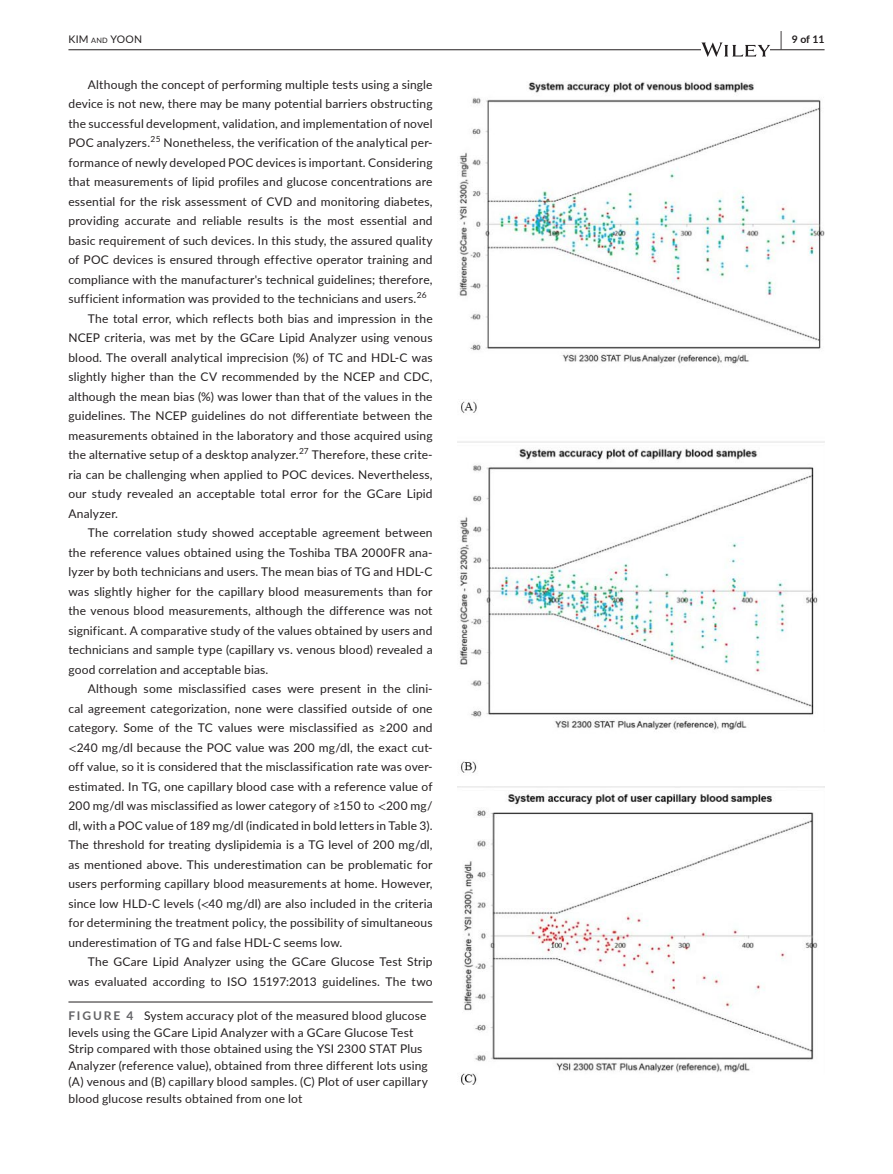
<style>
.page{position:relative;width:893px;height:1174px;background:#fff}
.page>*{position:absolute;margin:0;border:0;box-sizing:border-box;transform-origin:0 0}
.t1{font:12px/19.5px "Lato";letter-spacing:.015em;color:#231f20;text-align:justify}
.t2{font:10.5px "Lato";letter-spacing:.02em;color:#231f20}
.t3{font:700 10.5px "Lato";color:#231f20}
.t4{font:8.4px "Lato";color:#231f20}
.s1{font-size:7.35px}
.s2{font-size:19.5px}
.s3{font-family:"STIX"}
.s4{font-weight:700;color:#636366}
</style>
<div class="page">
<hr style="left:68px;top:49px;width:756px;height:1px;background:#231f20">
<svg style="left:701px;top:42px;width:69px;height:15px"></svg>
<hr style="left:68px;top:1001px;width:365px;height:1px;background:#231f20">
<img style="left:458px;top:81px;width:366px;height:1003px">
<p class="t2" style="left:68px;top:31px;width:73px">KIM <span class="s1">and</span> YOON</p>
<p class="t3" style="left:780px;top:31px;width:46px"><span class="s2">|</span> 9 of 11</p>
<p class="t1" style="left:68px;top:74px;width:366px;text-indent:20px">Although the concept of performing multiple tests using a single device is not new, there may be many potential barriers obstructing the successful development, validation, and implementation of novel POC analyzers.</p>
<p class="t4" style="left:151px;top:133px;width:11px">25</p>
<p class="t1" style="left:68px;top:132px;width:366px;text-indent:95px">Nonetheless, the verification of the analytical per&shy;formance of newly developed POC devices is important. Considering that measurements of lipid profiles and glucose concentrations are essential for the risk assessment of CVD and monitoring diabetes, providing accurate and reliable results is the most essential and basic requirement of such devices. In this study, the assured quality of POC devices is ensured through effective operator training and compliance with the manufacturer's technical guidelines; therefore, sufficient information was provided to the technicians and users.</p>
<p class="t4" style="left:417px;top:289px;width:11px">26</p>
<p class="t1" style="left:68px;top:308px;width:366px;text-indent:20px">The total error, which reflects both bias and impression in the NCEP criteria, was met by the GCare Lipid Analyzer using venous blood. The overall analytical imprecision (%) of TC and HDL-C was slightly higher than the CV recommended by the NCEP and CDC, although the mean bias (%) was lower than that of the values in the guidelines. The NCEP guidelines do not differentiate between the measurements obtained in the laboratory and those acquired using the alternative setup of a desktop analyzer.</p>
<p class="t4" style="left:299px;top:445px;width:11px">27</p>
<p class="t1" style="left:68px;top:444px;width:366px;text-indent:243px">Therefore, these crite&shy;ria can be challenging when applied to POC devices. Nevertheless, our study revealed an acceptable total error for the GCare Lipid Analyzer.</p>
<p class="t1" style="left:68px;top:522px;width:366px;text-indent:20px">The correlation study showed acceptable agreement between the reference values obtained using the Toshiba TBA 2000FR ana&shy;lyzer by both technicians and users. The mean bias of TG and HDL-C was slightly higher for the capillary blood measurements than for the venous blood measurements, although the difference was not significant. A comparative study of the values obtained by users and technicians and sample type (capillary vs. venous blood) revealed a good correlation and acceptable bias.</p>
<p class="t1" style="left:68px;top:678px;width:366px;text-indent:20px">Although some misclassified cases were present in the clini&shy;cal agreement categorization, none were classified outside of one category. Some of the TC values were misclassified as ≥200 and <span class="s3">&lt;</span>240 mg/dl because the POC value was 200 mg/dl, the exact cut&shy;off value, so it is considered that the misclassification rate was over&shy;estimated. In TG, one capillary blood case with a reference value of 200 mg/dl was misclassified as lower category of ≥150 to <span class="s3">&lt;</span>200 mg/ dl, with a POC value of 189 mg/dl (indicated in bold letters in Table 3).<br>The threshold for treating dyslipidemia is a TG level of 200 mg/dl, as mentioned above. This underestimation can be problematic for users performing capillary blood measurements at home. However, since low HLD-C levels (<span class="s3">&lt;</span>40 mg/dl) are also included in the criteria for determining the treatment policy, the possibility of simultaneous underestimation of TG and false HDL-C seems low.</p>
<p class="t1" style="left:68px;top:951px;width:366px;text-align:right">The GCare Lipid Analyzer using the GCare Glucose Test Strip was evaluated according to ISO 15197:2013 guidelines. The two</p>
<p class="t1" style="left:68px;top:1007px;width:361px;line-height:16.5px;text-align:left"><span class="s4">FIGURE 4</span> System accuracy plot of the measured blood glucose levels using the GCare Lipid Analyzer with a GCare Glucose Test Strip compared with those obtained using the YSI 2300 STAT Plus Analyzer (reference value), obtained from three different lots using (A) venous and (B) capillary blood samples. (C) Plot of user capillary blood glucose results obtained from one lot</p>
</div>
